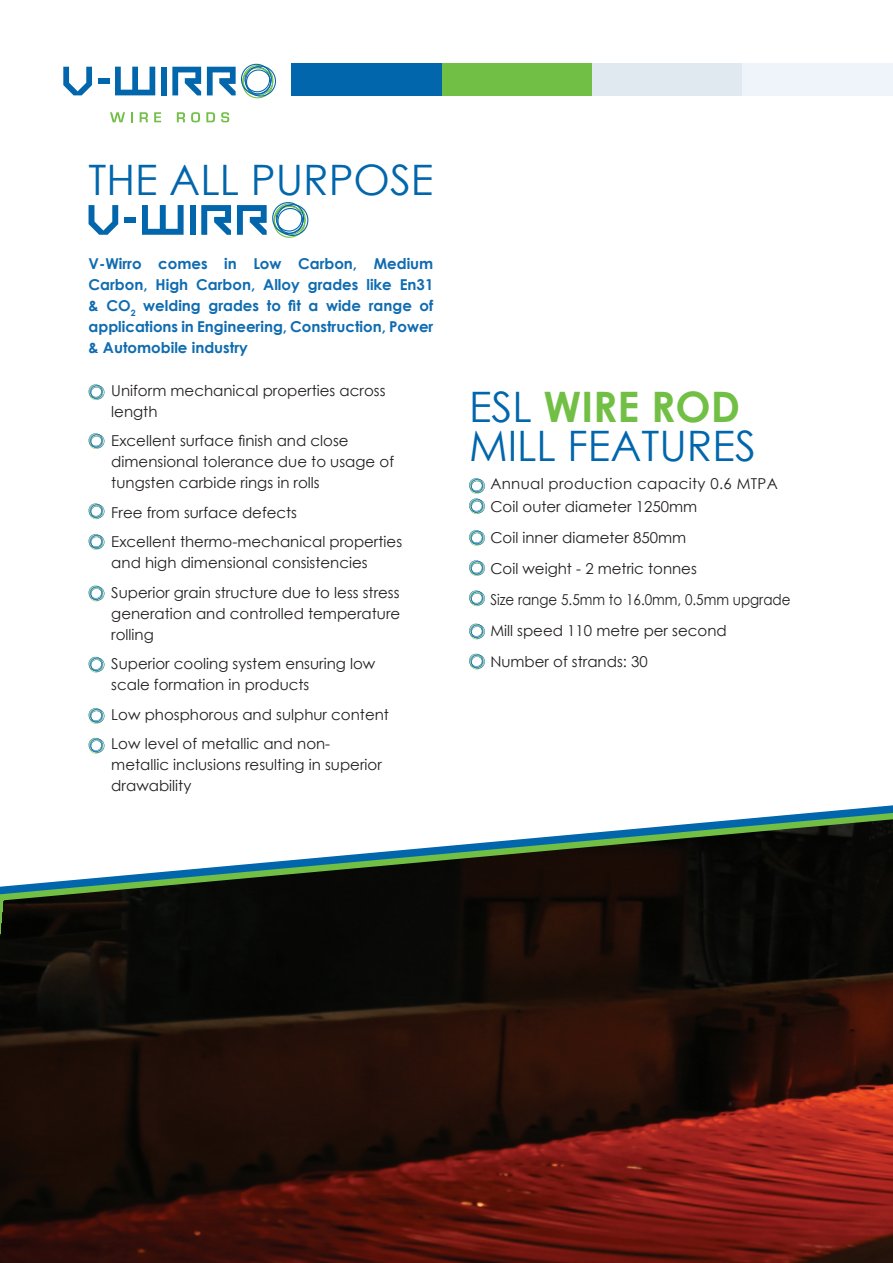
<style>
.page{position:relative;width:893px;height:1263px;background:#fff}
.page>*{position:absolute;margin:0;border:0;box-sizing:border-box;transform-origin:0 0}
.t1{font:42px "Century Gothic";color:#0166ac}
.t2{font:700 42px "Century Gothic";color:#71bf44}
.t3{font:15px/21px "Century Gothic";color:#231f20}
.t4{font:700 15px/21px "Century Gothic";color:#0f6cb1;text-align:justify}
.t5{font:15px/22.5px "Century Gothic";letter-spacing:.02em;color:#231f20}
.t6{font:15px "Century Gothic";color:#231f20;scale:.9 1}
.s1{font-weight:400;color:#0166ac}
</style>
<div class="page">
<img style="left:0;top:819px;width:893px;height:444px">
<div style="left:292px;top:64px;width:150px;height:32px;background:#0166ac"></div>
<div style="left:443px;top:64px;width:150px;height:32px;background:#71bf44"></div>
<div style="left:593px;top:64px;width:150px;height:32px;background:#e0e9f0"></div>
<div style="left:743px;top:64px;width:150px;height:32px;background:#eff4fa"></div>
<svg style="left:110px;top:112px;width:15px;height:10px"></svg>
<svg style="left:131px;top:112px;width:2px;height:10px"></svg>
<svg style="left:140px;top:112px;width:8px;height:10px"></svg>
<svg style="left:154px;top:112px;width:7px;height:10px"></svg>
<svg style="left:177px;top:112px;width:8px;height:10px"></svg>
<svg style="left:191px;top:112px;width:9px;height:10px"></svg>
<svg style="left:206px;top:112px;width:9px;height:10px"></svg>
<svg style="left:221px;top:112px;width:8px;height:10px"></svg>
<div style="left:98px;top:78px;width:11px;height:6px;background:#0166ac"></div>
<div style="left:161px;top:67px;width:6px;height:28px;background:#0166ac"></div>
<svg style="left:207px;top:63px;width:69px;height:35px"></svg>
<svg style="left:172px;top:67px;width:29px;height:28px"></svg>
<svg style="left:115px;top:67px;width:40px;height:28px"></svg>
<svg style="left:63px;top:67px;width:29px;height:28px"></svg>
<div style="left:124px;top:217px;width:12px;height:6px;background:#0166ac"></div>
<div style="left:190px;top:205px;width:5px;height:30px;background:#0166ac"></div>
<svg style="left:237px;top:202px;width:71px;height:36px"></svg>
<svg style="left:201px;top:205px;width:30px;height:30px"></svg>
<svg style="left:142px;top:205px;width:42px;height:30px"></svg>
<svg style="left:89px;top:205px;width:29px;height:30px"></svg>
<svg style="left:88px;top:384px;width:16px;height:16px"></svg>
<svg style="left:88px;top:433px;width:16px;height:16px"></svg>
<svg style="left:88px;top:503px;width:16px;height:16px"></svg>
<svg style="left:88px;top:534px;width:16px;height:16px"></svg>
<svg style="left:88px;top:585px;width:16px;height:16px"></svg>
<svg style="left:88px;top:656px;width:16px;height:16px"></svg>
<svg style="left:88px;top:708px;width:16px;height:16px"></svg>
<svg style="left:88px;top:737px;width:16px;height:16px"></svg>
<svg style="left:469px;top:653px;width:16px;height:16px"></svg>
<svg style="left:469px;top:623px;width:16px;height:16px"></svg>
<svg style="left:469px;top:590px;width:16px;height:16px"></svg>
<svg style="left:469px;top:560px;width:16px;height:16px"></svg>
<svg style="left:469px;top:530px;width:16px;height:16px"></svg>
<svg style="left:469px;top:478px;width:16px;height:36px"></svg>
<p class="t1" style="left:89px;top:150px;width:346px">THE ALL PURPOSE</p>
<p class="t4" style="left:89px;top:252px;width:346px">V-Wirro comes in Low Carbon, Medium Carbon, High Carbon, Alloy grades like En31 &amp; CO<sub>2</sub> welding grades to fit a wide range of applications in Engineering, Construction, Power &amp; Automobile industry</p>
<p class="t3" style="left:111px;top:379px;width:276px">Uniform mechanical properties across length</p>
<p class="t3" style="left:111px;top:430px;width:284px">Excellent surface finish and close dimensional tolerance due to usage of tungsten carbide rings in rolls</p>
<p class="t3" style="left:111px;top:501px;width:187px">Free from surface defects</p>
<p class="t3" style="left:111px;top:531px;width:292px">Excellent thermo-mechanical properties and high dimensional consistencies</p>
<p class="t3" style="left:111px;top:581px;width:290px;text-align:justify">Superior grain structure due to less stress generation and controlled temperature rolling</p>
<p class="t3" style="left:111px;top:653px;width:266px">Superior cooling system ensuring low scale formation in products</p>
<p class="t3" style="left:111px;top:703px;width:279px">Low phosphorous and sulphur content</p>
<p class="t3" style="left:111px;top:733px;width:272px">Low level of metallic and non&shy;metallic inclusions resulting in superior drawability</p>
<p class="t2" style="left:469px;top:374px;width:273px"><span class="s1">ESL</span> WIRE ROD</p>
<p class="t1" style="left:469px;top:416px;width:288px">MILL FEATURES</p>
<p class="t5" style="left:490px;top:472px;width:289px">Annual production capacity 0.6 MTPA<br>Coil outer diameter 1250mm</p>
<p class="t3" style="left:490px;top:527px;width:197px">Coil inner diameter 850mm</p>
<p class="t3" style="left:490px;top:558px;width:208px">Coil weight - 2 metric tonnes</p>
<p class="t6" style="left:490px;top:589px;width:335px">Size range 5.5mm to 16.0mm, 0.5mm upgrade</p>
<p class="t3" style="left:490px;top:620px;width:238px">Mill speed 110 metre per second</p>
<p class="t3" style="left:490px;top:651px;width:159px">Number of strands: 30</p>
</div>
